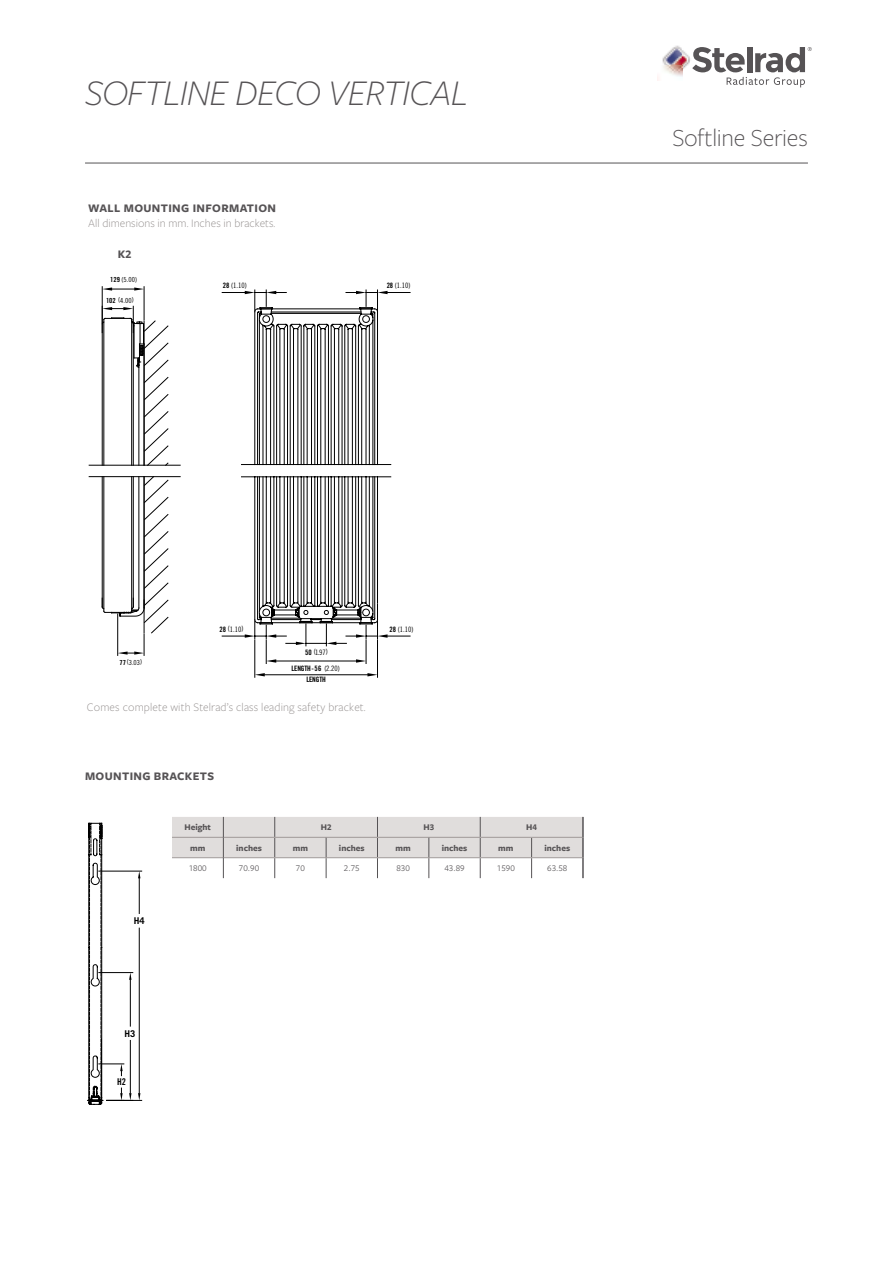
<style>
.page{position:relative;width:893px;height:1263px;background:#fff}
.page>*{position:absolute;margin:0;border:0;box-sizing:border-box;transform-origin:0 0}
.t1{font:italic 300 37.5px "Freight Sans Pro";letter-spacing:-.02em;color:#565355}
.t2{font:300 25.5px "Freight Sans Pro";letter-spacing:-.01em;color:#565355}
.t3{font:300 12px "Freight Sans Pro";letter-spacing:.01em;color:#8f8a89}
.t4{font:700 12px "Freight Sans Pro";letter-spacing:.03em;color:#565355}
.t5{font:700 9.3px "Trade Gothic";color:#000}
.t6{font:9.3px "Trade Gothic Bold Cond Twenty";color:#000}
.t7{font:700 9px "Freight Sans Pro";color:#565355}
.t8{font:9px "Freight Sans Pro";color:#565355}
.t9{font:7.35px "Trade Gothic Cond Eighteen";color:#000}
.t10{font:7.35px/11.6px "Trade Gothic Bold Cond Twenty";letter-spacing:-.025em;color:#000;text-align:center}
.t11{font:6.9px "Trade Gothic Cond Eighteen";color:#000;scale:1.06 1}
.s1{font-family:"Trade Gothic Bold Cond Twenty"}
.s2{font-family:"Trade Gothic Cond Eighteen"}
</style>
<div class="page">
<hr style="left:85px;top:163px;width:723px;height:1px;background:#565355">
<hr style="left:102px;top:287px;width:1px;height:36px;background:#000">
<hr style="left:144px;top:287px;width:1px;height:33px;background:#000">
<svg style="left:102px;top:287px;width:42px;height:4px"></svg>
<hr style="left:89px;top:476px;width:91px;height:1px;background:#000">
<hr style="left:89px;top:465px;width:91px;height:1px;background:#000">
<svg style="left:101px;top:306px;width:67px;height:159px"></svg>
<svg style="left:101px;top:476px;width:67px;height:179px"></svg>
<svg style="left:245px;top:289px;width:166px;height:18px"></svg>
<svg style="left:241px;top:307px;width:150px;height:371px"></svg>
<svg style="left:255px;top:673px;width:10px;height:3px"></svg>
<svg style="left:367px;top:673px;width:10px;height:3px"></svg>
<svg style="left:222px;top:601px;width:188px;height:62px"></svg>
<hr style="left:107px;top:1100px;width:35px;height:1px;background:#000">
<hr style="left:99px;top:871px;width:43px;height:1px;background:#000">
<svg style="left:87px;top:822px;width:53px;height:283px"></svg>
<hr style="left:582px;top:817px;width:2px;height:20px;background:#565355">
<hr style="left:582px;top:837px;width:2px;height:21px;background:#565355">
<hr style="left:582px;top:858px;width:2px;height:20px;background:#565355">
<svg style="left:172px;top:817px;width:411px;height:61px"></svg>
<img style="left:662px;top:45px;width:28px;height:32px">
<svg style="left:692px;top:47px;width:120px;height:40px"></svg>
<h1 class="t1" style="left:85px;top:68px;width:385px">SOFTLINE DECO VERTICAL</h1>
<p class="t4" style="left:88px;top:200px;width:189px">WALL MOUNTING INFORMATION</p>
<p class="t3" style="left:88px;top:215px;width:189px">All dimensions in mm. Inches in brackets.</p>
<p class="t4" style="left:118px;top:246px;width:15px">K2</p>
<p class="t11" style="left:110px;top:276px;width:27px"><span class="s1">129</span> (5.00)</p>
<p class="t11" style="left:106px;top:296px;width:28px"><span class="s1">102</span> (4.00)</p>
<p class="t9" style="left:223px;top:281px;width:25px"><span class="s1">28</span> (1.10)</p>
<p class="t9" style="left:387px;top:281px;width:25px"><span class="s1">28</span> (1.10)</p>
<h2 class="t2" style="left:672px;top:121px;width:137px">Softline Series</h2>
<p class="t11" style="left:119px;top:658px;width:23px"><span class="s1">77</span> (3.03)</p>
<p class="t9" style="left:220px;top:625px;width:25px"><span class="s1">28</span> (1.10)</p>
<p class="t9" style="left:390px;top:625px;width:25px"><span class="s1">28</span> (1.10)</p>
<p class="t9" style="left:305px;top:648px;width:24px"><span class="s1">50</span> (1.97)</p>
<p class="t10" style="left:292px;top:662px;width:50px">LENGTH-56 <span class="s2">(2.20)<br></span>LENGTH</p>
<p class="t3" style="left:87px;top:699px;width:280px">Comes complete with Stelrad’s class leading safety bracket.</p>
<p class="t4" style="left:85px;top:767px;width:131px">MOUNTING BRACKETS</p>
<p class="t5" style="left:134px;top:915px;width:12px">H4</p>
<p class="t7" style="left:184px;top:821px;width:28px">Height</p>
<p class="t7" style="left:321px;top:821px;width:12px">H2</p>
<p class="t7" style="left:423px;top:821px;width:12px">H3</p>
<p class="t7" style="left:526px;top:821px;width:12px">H4</p>
<p class="t7" style="left:190px;top:841px;width:17px">mm</p>
<p class="t7" style="left:236px;top:841px;width:27px">inches</p>
<p class="t7" style="left:293px;top:841px;width:17px">mm</p>
<p class="t7" style="left:339px;top:841px;width:27px">inches</p>
<p class="t7" style="left:396px;top:841px;width:17px">mm</p>
<p class="t7" style="left:442px;top:841px;width:27px">inches</p>
<p class="t7" style="left:498px;top:841px;width:17px">mm</p>
<p class="t7" style="left:544px;top:841px;width:27px">inches</p>
<p class="t8" style="left:189px;top:862px;width:19px">1800</p>
<p class="t8" style="left:239px;top:862px;width:22px">70.90</p>
<p class="t8" style="left:296px;top:862px;width:10px">70</p>
<p class="t8" style="left:344px;top:862px;width:17px">2.75</p>
<p class="t8" style="left:396px;top:862px;width:15px">830</p>
<p class="t8" style="left:444px;top:862px;width:22px">43.89</p>
<p class="t8" style="left:497px;top:862px;width:19px">1590</p>
<p class="t8" style="left:547px;top:862px;width:22px">63.58</p>
<p class="t5" style="left:125px;top:1028px;width:12px">H3</p>
<p class="t6" style="left:117px;top:1076px;width:10px">H2</p>
</div>
